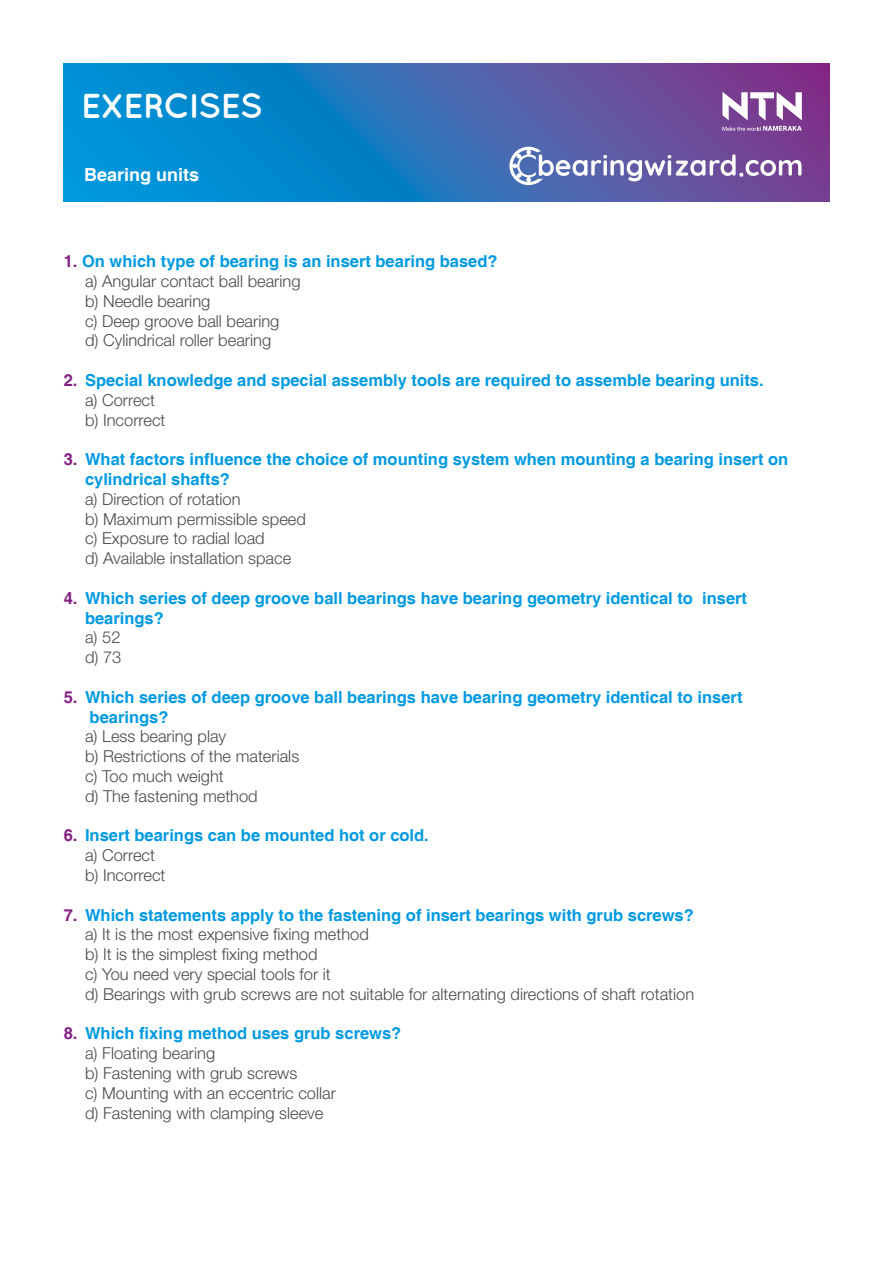
<style>
.page{position:relative;width:893px;height:1263px;background:#fff}
.page>*{position:absolute;margin:0;border:0;box-sizing:border-box;transform-origin:0 0}
.t1{font:700 34.5px "Quicksand";letter-spacing:-.03em;color:#fff}
.t2{font:700 18px "Helvetica";color:#fff}
.t3{font:300 16.5px/19.8px "Helvetica Neue LT Std";color:#4b4b4a}
.t4{font:700 16.5px/19.8px "Helvetica";color:#009ae0}
.s1{color:#832082}
</style>
<div class="page">
<svg style="left:64px;top:64px;width:765px;height:138px;background:#2e70b8"></svg>
<svg style="left:722px;top:92px;width:80px;height:39px"></svg>
<svg style="left:509px;top:147px;width:292px;height:38px"></svg>
<h1 class="t1" style="left:81px;top:85px;width:183px">EXERCISES</h1>
<p class="t2" style="left:84px;top:163px;width:117px">Bearing units</p>
<p class="t4" style="left:64px;top:252px;width:435px"><span class="s1">1.</span> On which type of bearing is an insert bearing based?</p>
<p class="t3" style="left:85px;top:271px;width:217px">a) Angular contact ball bearing b) Needle bearing<br>c) Deep groove ball bearing<br>d) Cylindrical roller bearing</p>
<p class="t4" style="left:64px;top:371px;width:701px"><span class="s1">2.</span> Special knowledge and special assembly tools are required to assemble bearing units.</p>
<p class="t3" style="left:85px;top:390px;width:82px">a) Correct b) Incorrect</p>
<p class="t4" style="left:85px;top:450px;width:705px;text-indent:-21px"><span class="s1">3.</span> What factors influence the choice of mounting system when mounting a bearing insert on cylindrical shafts?</p>
<p class="t3" style="left:85px;top:489px;width:222px">a) Direction of rotation<br>b) Maximum permissible speed c) Exposure to radial load<br>d) Available installation space</p>
<p class="t4" style="left:85px;top:589px;width:664px;text-indent:-21px"><span class="s1">4.</span> Which series of deep groove ball bearings have bearing geometry identical to insert bearings?</p>
<p class="t3" style="left:85px;top:627px;width:38px">a) 52 d) 73</p>
<p class="t4" style="left:90px;top:688px;width:654px;text-indent:-26px"><span class="s1">5.</span> Which series of deep groove ball bearings have bearing geometry identical to insert bearings?</p>
<p class="t3" style="left:85px;top:726px;width:216px">a) Less bearing play<br>b) Restrictions of the materials c) Too much weight<br>d) The fastening method</p>
<p class="t4" style="left:64px;top:826px;width:367px"><span class="s1">6.</span> Insert bearings can be mounted hot or cold.</p>
<p class="t3" style="left:85px;top:845px;width:82px">a) Correct b) Incorrect</p>
<p class="t4" style="left:64px;top:906px;width:632px"><span class="s1">7.</span> Which statements apply to the fastening of insert bearings with grub screws?</p>
<p class="t3" style="left:85px;top:924px;width:611px">a) It is the most expensive fixing method<br>b) It is the simplest fixing method<br>c) You need very special tools for it<br>d) Bearings with grub screws are not suitable for alternating directions of shaft rotation</p>
<p class="t4" style="left:64px;top:1024px;width:339px"><span class="s1">8.</span> Which fixing method uses grub screws?</p>
<p class="t3" style="left:85px;top:1043px;width:252px">a) Floating bearing<br>b) Fastening with grub screws<br>c) Mounting with an eccentric collar d) Fastening with clamping sleeve</p>
</div>
